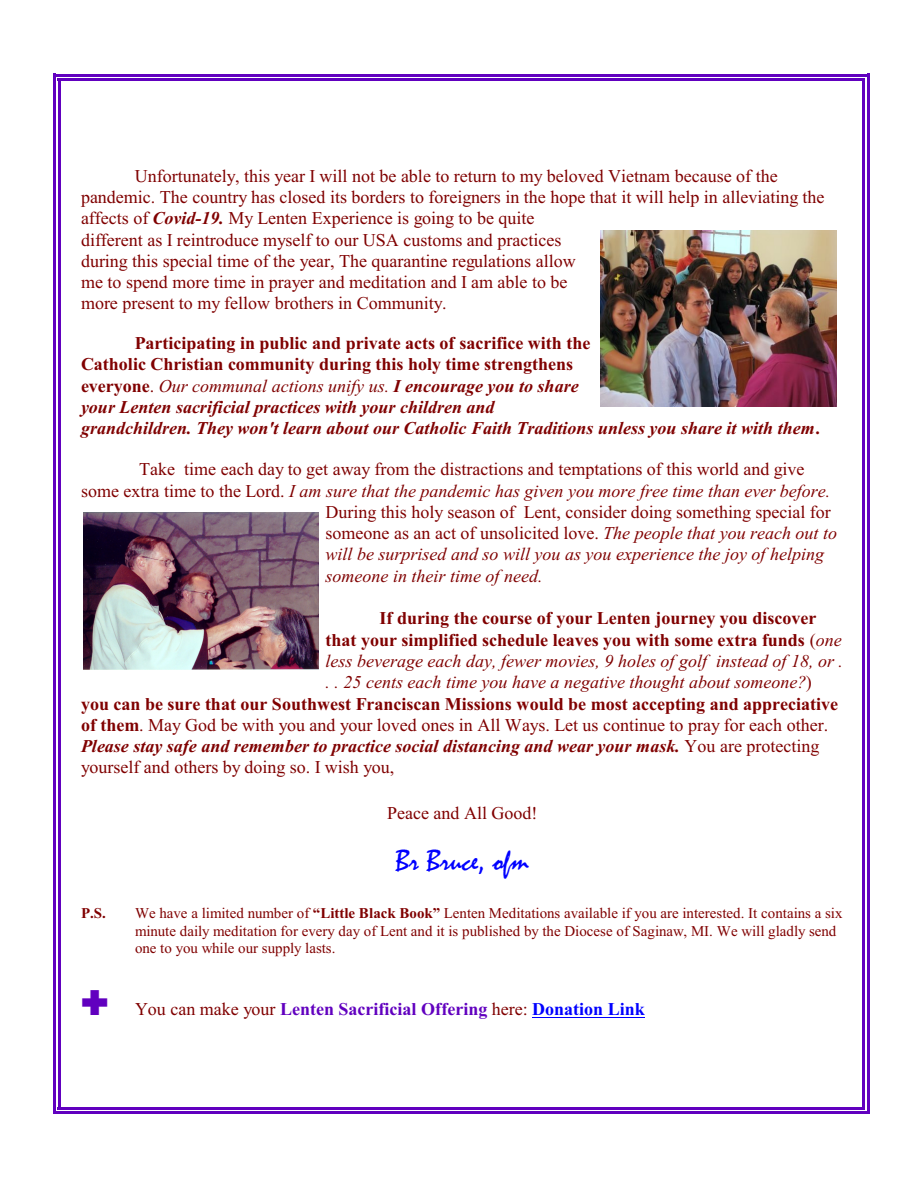
<style>
.page{position:relative;width:918px;height:1188px;background:#fff}
.page>*{position:absolute;margin:0;border:0;box-sizing:border-box;transform-origin:0 0}
.t1{font:30px "Mistral";color:#00f}
.t2{font:18px/21.3px "Times New Roman";color:#800000}
.t3{font:italic 700 18px/21.1px "Times New Roman";color:#800000}
.t4{font:italic 18px "Times New Roman";color:#800000}
.t5{font:700 18px "Times New Roman";color:#800000}
.t6{font:700 18px "Times New Roman";color:#6100bf}
.t7{font:15px/17.7px "Times New Roman";color:#800000}
.t8{font:700 15px "Times New Roman";color:#800000}
.s1{font-weight:700;font-style:italic}
.s2{font-style:normal}
.s3{font-weight:400;font-style:normal}
.s4{font-weight:400}
.s5{font-style:italic}
.s6{font-weight:400;font-style:italic}
.s7{font-weight:700}
.s8{font-weight:400;color:#800000}
.s9{color:#00f}
</style>
<div class="page">
<hr style="left:58px;top:78px;width:2px;height:1032px;background:#6100bf">
<hr style="left:862px;top:78px;width:3px;height:1032px;background:#6100bf">
<hr style="left:58px;top:78px;width:807px;height:3px;background:#6100bf">
<hr style="left:58px;top:1107px;width:807px;height:3px;background:#6100bf">
<hr style="left:53px;top:74px;width:3px;height:1040px;background:#6100bf">
<hr style="left:867px;top:74px;width:2px;height:1040px;background:#6100bf">
<hr style="left:53px;top:74px;width:816px;height:3px;background:#6100bf">
<hr style="left:53px;top:1112px;width:816px;height:2px;background:#6100bf">
<img style="left:601px;top:231px;width:235px;height:176px">
<img style="left:84px;top:513px;width:235px;height:156px">
<hr style="left:532px;top:1017px;width:113px;height:1px;background:#00f">
<p class="t2" style="left:81px;top:167px;width:745px;text-indent:54px">Unfortunately, this year I will not be able to return to my beloved Vietnam because of the pandemic. The country has closed its borders to foreigners in the hope that it will help in alleviating the affects of <span class="s1">Covid-19.</span> My Lenten Experience is going to be quite<br>different as I reintroduce myself to our USA customs and practices<br>during this special time of the year, The quarantine regulations allow<br>me to spend more time in prayer and meditation and I am able to be<br>more present to my fellow brothers in Community.</p>
<p class="t3" style="left:81px;top:334px;width:741px;text-indent:54px"><span class="s2">Participating in public and private acts of sacrifice with the<br>Catholic Christian community during this holy time strengthens<br>everyone</span><span class="s3">.</span> <span class="s4">Our communal actions unify us.</span> I encourage you to share<br>your Lenten sacrificial practices with your children and<br>grandchildren. They won't learn about our Catholic Faith Traditions unless you share it with them.</p>
<p class="t2" style="left:139px;top:460px;width:667px">Take time each day to get away from the distractions and temptations of this world and give</p>
<p class="t4" style="left:81px;top:484px;width:751px"><span class="s2">some extra time to the Lord.</span> I am sure that the pandemic has given you more free time than ever before.</p>
<p class="t2" style="left:326px;top:503px;width:507px">During this holy season of Lent, consider doing something special for</p>
<p class="t2" style="left:326px;top:524px;width:513px">someone as an act of unsolicited love. <span class="s5">The people that you reach out to</span></p>
<p class="t4" style="left:326px;top:548px;width:500px">will be surprised and so will you as you experience the joy of helping</p>
<p class="t4" style="left:326px;top:569px;width:218px">someone in their time of need.</p>
<p class="t5" style="left:380px;top:612px;width:438px">If during the course of your Lenten journey you discover</p>
<p class="t5" style="left:326px;top:633px;width:518px">that your simplified schedule leaves you with some extra funds <span class="s4">(</span><span class="s6">one</span></p>
<p class="t4" style="left:326px;top:654px;width:519px">less beverage each day, fewer movies, 9 holes of golf instead of 18, or .</p>
<p class="t4" style="left:326px;top:676px;width:488px">. . 25 cents each time you have a negative thought about someone?<span class="s2">)</span></p>
<p class="t5" style="left:81px;top:698px;width:759px">you can be sure that our Southwest Franciscan Missions would be most accepting and appreciative</p>
<p class="t2" style="left:81px;top:716px;width:749px"><span class="s7">of them</span>. May God be with you and your loved ones in All Ways. Let us continue to pray for each other.</p>
<p class="t3" style="left:81px;top:737px;width:740px">Please stay safe and remember to practice social distancing and wear your mask. <span class="s3">You are protecting</span></p>
<p class="t2" style="left:81px;top:759px;width:315px">yourself and others by doing so. I wish you,</p>
<p class="t2" style="left:387px;top:804px;width:152px">Peace and All Good!</p>
<h1 class="t1" style="left:395px;top:851px;width:135px">Br Bruce, ofm</h1>
<p class="t8" style="left:81px;top:908px;width:26px">P.S.</p>
<p class="t7" style="left:135px;top:906px;width:709px">We have a limited number of <span class="s7">“Little Black Book”</span> Lenten Meditations available if you are interested. It contains a six minute daily meditation for every day of Lent and it is published by the Diocese of Saginaw, MI. We will gladly send one to you while our supply lasts.</p>
<p class="t6" style="left:135px;top:1002px;width:511px"><span class="s8">You can make your</span> Lenten Sacrificial Offering <span class="s8">here:</span> <span class="s9">Donation Link</span></p>
</div>
